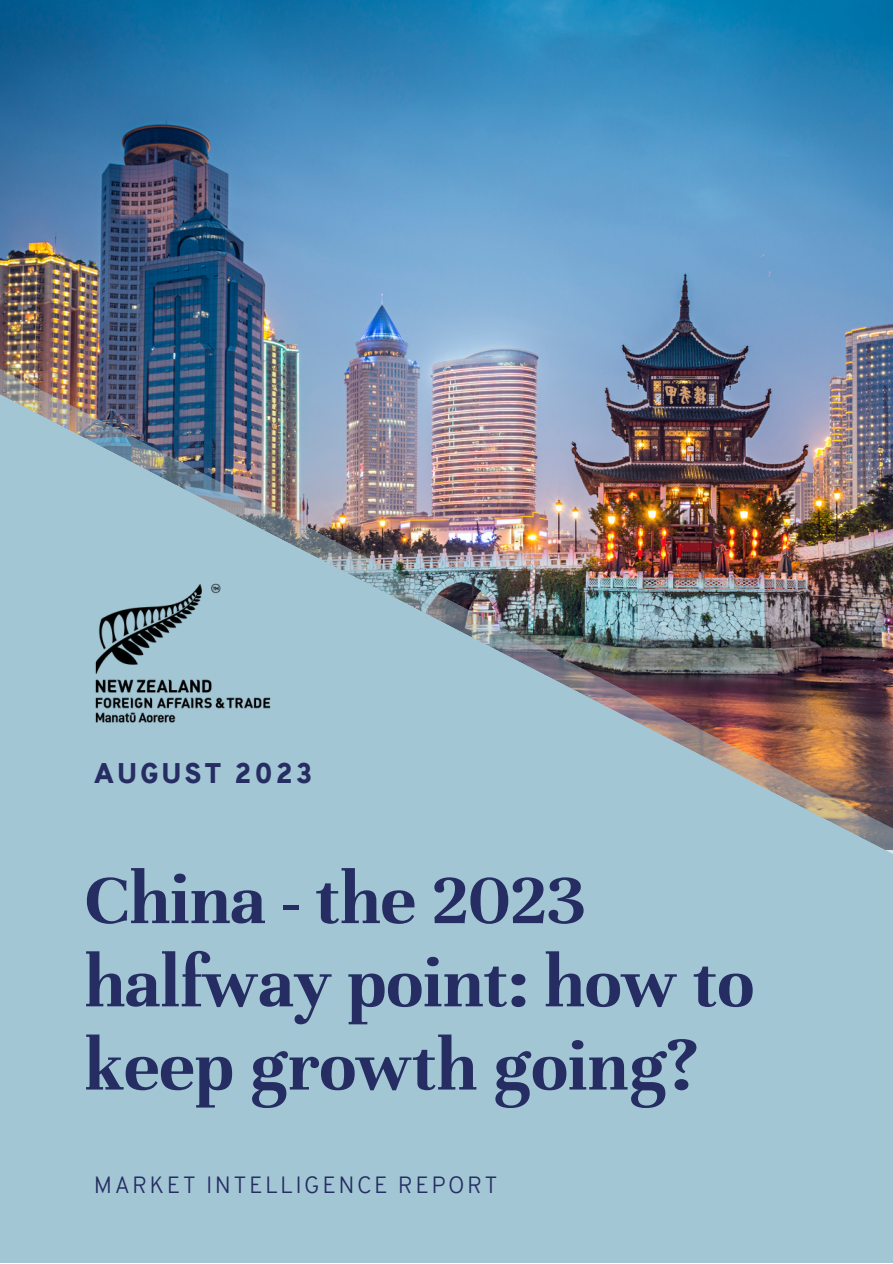
<style>
.page{position:relative;width:893px;height:1264px;background:#fff}
.page>*{position:absolute;margin:0;border:0;box-sizing:border-box;transform-origin:0 0}
.t1{font:700 75.3px/83.2px "Unna";color:#252d62}
.t2{font:64.65px "Overpass";color:#252d62}
.t3{font:900 27.75px "Overpass";letter-spacing:.105em;color:#252d62}
.t4{font:300 22.95px "Overpass";letter-spacing:.105em;color:#252d62}
</style>
<div class="page">
<img style="left:0;top:0;width:892px;height:282px">
<img style="left:0;top:288px;width:892px;height:974px">
<img style="left:85px;top:565px;width:196px;height:176px">
<p class="t3" style="left:94px;top:762px;width:220px">AUGUST 2023</p>
<p class="t1" style="left:85px;top:858px;width:671px">China - the 2023 halfway point: how to keep growth going?</p>
<p class="t2" style="left:117px;top:1060px;width:525px">MARKET REPORT</p>
<p class="t4" style="left:94px;top:1176px;width:405px">MARKET INTELLIGENCE REPORT</p>
</div>
